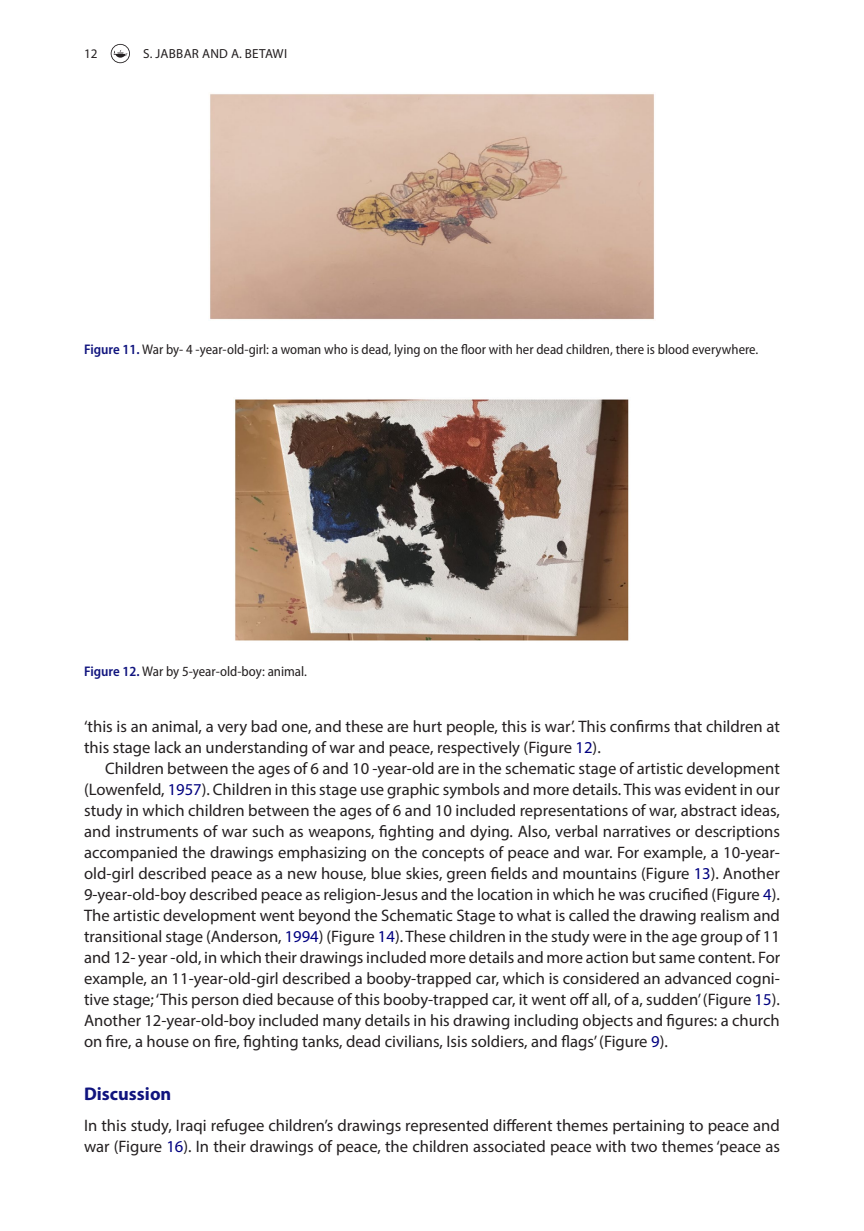
<style>
.page{position:relative;width:864px;height:1231px;background:#fff}
.page>*{position:absolute;margin:0;border:0;box-sizing:border-box;transform-origin:0 0}
.t1{font:700 18.38px "Myriad Pro";color:#10147e}
.t2{font:16.62px/21px "Myriad Pro";color:#231f20}
.t3{font:semi-condensed 14px "Myriad Pro";color:#231f20}
.t4{font:13.12px "Myriad Pro";letter-spacing:.02em;color:#231f20}
.s1{font-weight:600;color:#10147e}
.s2{color:#000080}
</style>
<div class="page">
<svg style="left:111px;top:44px;width:19px;height:19px"></svg>
<img style="left:210px;top:93px;width:444px;height:227px">
<img style="left:235px;top:399px;width:394px;height:242px">
<p class="t4" style="left:84px;top:45px;width:15px">12</p>
<p class="t4" style="left:143px;top:45px;width:145px">S. JABBAR AND A. BETAWI</p>
<p class="t3" style="left:84px;top:341px;width:675px"><span class="s1">Figure 11.</span> War by- 4 -year-old-girl: a woman who is dead, lying on the floor with her dead children, there is blood everywhere.</p>
<p class="t3" style="left:84px;top:663px;width:224px"><span class="s1">Figure 12.</span> War by 5-year-old-boy: animal.</p>
<p class="t2" style="left:84px;top:715px;width:697px">‘this is an animal, a very bad one, and these are hurt people, this is war’. This confirms that children at this stage lack an understanding of war and peace, respectively (Figure <span class="s2">12</span>).</p>
<p class="t2" style="left:84px;top:757px;width:697px;text-align:justify;text-indent:21px">Children between the ages of 6 and 10 -year-old are in the schematic stage of artistic development (Lowenfeld, <span class="s2">1957</span>). Children in this stage use graphic symbols and more details. This was evident in our study in which children between the ages of 6 and 10 included representations of war, abstract ideas, and instruments of war such as weapons, fighting and dying. Also, verbal narratives or descriptions accompanied the drawings emphasizing on the concepts of peace and war. For example, a 10-year&shy;old-girl described peace as a new house, blue skies, green fields and mountains (Figure <span class="s2">13</span>). Another 9-year-old-boy described peace as religion-Jesus and the location in which he was crucified (Figure <span class="s2">4</span>).<br>The artistic development went beyond the Schematic Stage to what is called the drawing realism and transitional stage (Anderson, <span class="s2">1994</span>) (Figure <span class="s2">14</span>). These children in the study were in the age group of 11 and 12- year -old, in which their drawings included more details and more action but same content. For example, an 11-year-old-girl described a booby-trapped car, which is considered an advanced cogni&shy;tive stage; ‘This person died because of this booby-trapped car, it went off all, of a, sudden’ (Figure <span class="s2">15</span>).<br>Another 12-year-old-boy included many details in his drawing including objects and figures: a church on fire, a house on fire, fighting tanks, dead civilians, Isis soldiers, and flags’ (Figure <span class="s2">9</span>).</p>
<p class="t1" style="left:84px;top:1081px;width:89px">Discussion</p>
<p class="t2" style="left:84px;top:1114px;width:697px">In this study, Iraqi refugee children’s drawings represented different themes pertaining to peace and war (Figure <span class="s2">16</span>). In their drawings of peace, the children associated peace with two themes ‘peace as</p>
</div>
